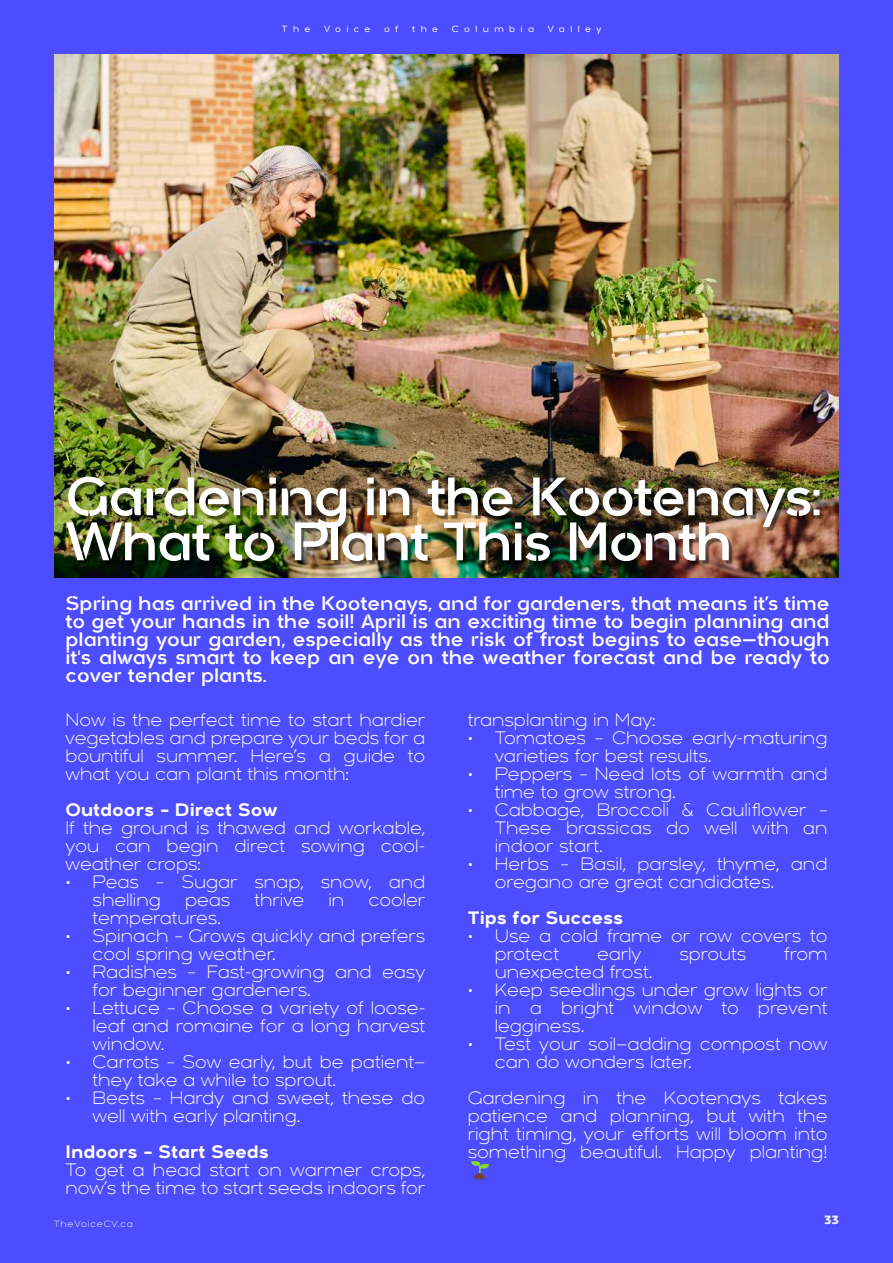
<style>
.page{position:relative;width:893px;height:1263px;background:#4d4dff}
.page>*{position:absolute;margin:0;border:0;box-sizing:border-box;transform-origin:0 0}
.t1{font:54px/45px "Arkibal Stencil";letter-spacing:-.03em;color:#fff}
.t2{font:19.5px/18px "Arkibal Stencil";color:#fff;text-align:justify}
.t3{font:300 18px/18px "Arkibal";color:#fff}
.t4{font:700 18px "Arkibal";color:#fff}
.t5{font:800 12px "Arkibal";color:#ebebeb}
.t6{font:500 9px "Arkibal Medium Stencil";letter-spacing:.6em;color:#fff}
.t7{font:300 9px "Arkibal";letter-spacing:.1em;color:#fff}
</style>
<div class="page">
<img style="left:54px;top:54px;width:785px;height:523px">
<svg style="left:471px;top:1161px;width:18px;height:18px"></svg>
<img style="left:69px;top:479px;width:755px;height:86px">
<p class="t6" style="left:282px;top:25px;width:30px">The</p>
<p class="t6" style="left:324px;top:25px;width:48px">Voice</p>
<p class="t6" style="left:384px;top:25px;width:16px">o f</p>
<p class="t6" style="left:412px;top:25px;width:27px">the</p>
<p class="t6" style="left:452px;top:25px;width:84px">Columbia</p>
<p class="t6" style="left:548px;top:25px;width:55px">Valley</p>
<h1 class="t1" style="left:66px;top:479px;width:758px">Gardening in the Kootenays:<br>What to Plant This Month</h1>
<p class="t2" style="left:66px;top:596px;width:766px">Spring has arrived in the Kootenays, and for gardeners, that means it’s time to get your hands in the soil! April is an exciting time to begin planning and planting your garden, especially as the risk of frost begins to ease—though it's always smart to keep an eye on the weather forecast and be ready to cover tender plants.</p>
<p class="t3" style="left:66px;top:713px;width:361px;text-align:justify">Now is the perfect time to start hardier vegetables and prepare your beds for a bountiful summer. Here’s a guide to what you can plant this month:</p>
<p class="t4" style="left:66px;top:803px;width:213px">Outdoors – Direct Sow</p>
<p class="t3" style="left:66px;top:821px;width:361px;text-align:justify">If the ground is thawed and workable, you can begin direct sowing cool&shy;weather crops:</p>
<p class="t3" style="left:93px;top:875px;width:334px;text-indent:-27px">• Peas – Sugar snap, snow, and shelling</p>
<p class="t3" style="left:185px;top:893px;width:47px">peas</p>
<p class="t3" style="left:254px;top:893px;width:51px">thrive</p>
<p class="t3" style="left:328px;top:893px;width:17px">in</p>
<p class="t3" style="left:368px;top:893px;width:58px">cooler</p>
<p class="t3" style="left:93px;top:911px;width:130px">temperatures.</p>
<p class="t3" style="left:93px;top:929px;width:334px;text-indent:-27px">• Spinach – Grows quickly and prefers cool spring weather.</p>
<p class="t3" style="left:93px;top:965px;width:334px;text-indent:-27px">• Radishes – Fast-growing and easy for beginner gardeners.</p>
<p class="t3" style="left:93px;top:1001px;width:334px;text-align:justify;text-indent:-27px">• Lettuce – Choose a variety of loose&shy;leaf and romaine for a long harvest window.</p>
<p class="t3" style="left:93px;top:1055px;width:334px;text-indent:-27px">• Carrots – Sow early, but be patient— they take a while to sprout.</p>
<p class="t3" style="left:93px;top:1091px;width:334px;text-indent:-27px">• Beets – Hardy and sweet, these do well with early planting.</p>
<p class="t4" style="left:66px;top:1145px;width:205px">Indoors – Start Seeds</p>
<p class="t3" style="left:66px;top:1163px;width:361px">To get a head start on warmer crops, now’s the time to start seeds indoors for</p>
<p class="t3" style="left:468px;top:713px;width:189px">transplanting in May:</p>
<p class="t3" style="left:495px;top:731px;width:334px;text-indent:-27px">• Tomatoes – Choose early-maturing varieties for best results.</p>
<p class="t3" style="left:495px;top:767px;width:334px;text-indent:-27px">• Peppers – Need lots of warmth and time to grow strong.</p>
<p class="t3" style="left:495px;top:803px;width:334px;text-align:justify;text-indent:-27px">• Cabbage, Broccoli &amp; Cauliflower – These brassicas do well with an indoor start.</p>
<p class="t3" style="left:495px;top:857px;width:334px;text-indent:-27px">• Herbs – Basil, parsley, thyme, and oregano are great candidates.</p>
<p class="t4" style="left:468px;top:911px;width:157px">Tips for Success</p>
<p class="t3" style="left:495px;top:929px;width:334px;text-indent:-27px">• Use a cold frame or row covers to protect</p>
<p class="t3" style="left:597px;top:947px;width:46px">early</p>
<p class="t3" style="left:679px;top:947px;width:68px">sprouts</p>
<p class="t3" style="left:784px;top:947px;width:45px">from</p>
<p class="t3" style="left:495px;top:965px;width:159px">unexpected frost.</p>
<p class="t3" style="left:495px;top:983px;width:334px;text-align:justify;text-indent:-27px">• Keep seedlings under grow lights or in a bright window to prevent legginess.</p>
<p class="t3" style="left:495px;top:1037px;width:334px;text-indent:-27px">• Test your soil—adding compost now can do wonders later.</p>
<p class="t3" style="left:468px;top:1091px;width:361px;text-align:justify">Gardening in the Kootenays takes patience and planning, but with the right timing, your efforts will bloom into something beautiful. Happy planting!</p>
<p class="t7" style="left:54px;top:1220px;width:80px">TheVoiceCV.ca</p>
<p class="t5" style="left:824px;top:1215px;width:16px">33</p>
</div>
